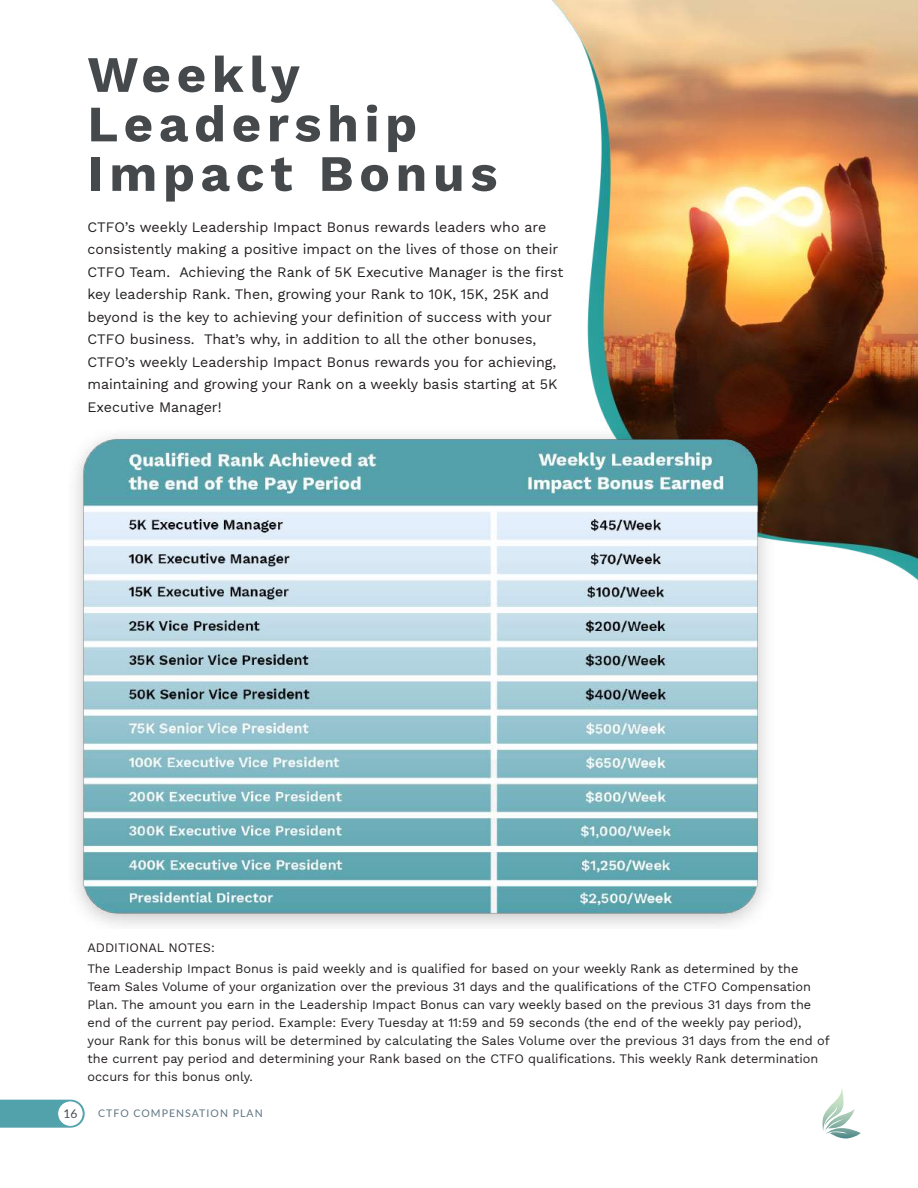
<style>
.page{position:relative;width:918px;height:1188px;background:#fff}
.page>*{position:absolute;margin:0;border:0;box-sizing:border-box;transform-origin:0 0}
.t1{font:51px/49.5px "Work Sans";letter-spacing:.115em;color:#45494c}
.t2{font:14.25px/22.5px "Work Sans";color:#231f20}
.t3{font:12.75px/18px "Work Sans";color:#231f20}
.t4{font:12px "Lato";color:#45494c}
.t5{font:10.5px "Lato";letter-spacing:.1em;color:#5e7682}
</style>
<div class="page">
<img style="left:0;top:0;width:918px;height:1139px">
<svg style="left:0;top:1100px;width:85px;height:28px;background:#5ca8af"></svg>
<div style="left:58px;top:1101px;width:25px;height:25px;background:#fff;border-radius:50%"></div>
<div style="left:57px;top:1101px;width:27px;height:26px;border:1px solid #51a2aa;border-radius:50%"></div>
<svg style="left:822px;top:1088px;width:39px;height:50px"></svg>
<img style="left:19px;top:425px;width:804px;height:503px">
<h1 class="t1" style="left:87px;top:48px;width:412px">Weekly<br>Leadership<br>Impact Bonus</h1>
<p class="t2" style="left:87px;top:215px;width:478px">CTFO’s weekly Leadership Impact Bonus rewards leaders who are consistently making a positive impact on the lives of those on their CTFO Team. Achieving the Rank of 5K Executive Manager is the first key leadership Rank. Then, growing your Rank to 10K, 15K, 25K and beyond is the key to achieving your definition of success with your CTFO business. That’s why, in addition to all the other bonuses, CTFO’s weekly Leadership Impact Bonus rewards you for achieving, maintaining and growing your Rank on a weekly basis starting at 5K Executive Manager!</p>
<p class="t3" style="left:87px;top:937px;width:712px;line-height:21px">ADDITIONAL NOTES:<br>The Leadership Impact Bonus is paid weekly and is qualified for based on your weekly Rank as determined by the</p>
<p class="t3" style="left:87px;top:977px;width:744px">Team Sales Volume of your organization over the previous 31 days and the qualifications of the CTFO Compensation Plan. The amount you earn in the Leadership Impact Bonus can vary weekly based on the previous 31 days from the end of the current pay period. Example: Every Tuesday at 11:59 and 59 seconds (the end of the weekly pay period), your Rank for this bonus will be determined by calculating the Sales Volume over the previous 31 days from the end of the current pay period and determining your Rank based on the CTFO qualifications. This weekly Rank determination occurs for this bonus only.</p>
<p class="t4" style="left:63px;top:1105px;width:15px">16</p>
<p class="t5" style="left:98px;top:1106px;width:166px">CTFO COMPENSATION PLAN</p>
</div>
